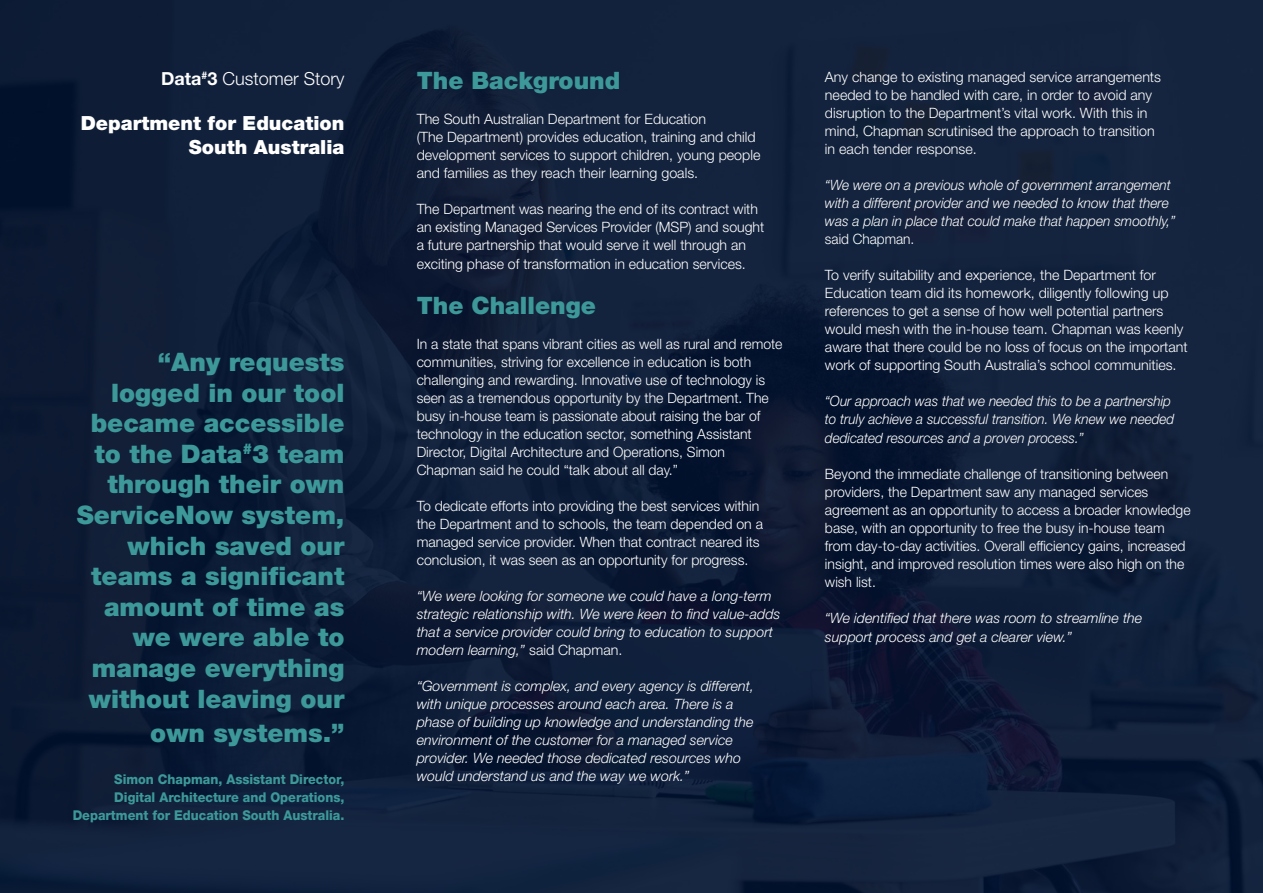
<style>
.page{position:relative;width:1263px;height:893px;background:#fff}
.page>*{position:absolute;margin:0;border:0;box-sizing:border-box;transform-origin:0 0}
.t1{font:900 25.5px/30.6px "Helvetica Neue LT Std";color:#3d9999;text-align:right}
.t2{font:900 24px "Helvetica Neue LT Std";color:#3d9999}
.t3{font:900 19.5px "Helvetica Neue LT Std";color:#fff}
.t4{font:300 18px "Helvetica Neue LT Std";color:#fff}
.Body{font:300 14.25px/18px "Helvetica Neue LT Std";color:#fff}
.Body-2{font:italic 300 14.25px/18px "Helvetica Neue LT Std";color:#fff}
.Body-3{font:italic 300 14.25px/18px "Helvetica Neue LT Std";color:#fff;scale:.96 1}
.Body-4{font:italic 300 14.25px/18px "Helvetica Neue LT Std";color:#fff;scale:.95 1}
.t5{font:800 13.5px/18px "Helvetica Neue LT Std";color:#3d9999;text-align:right;scale:.94 1}
.s1{font-weight:700}
.s2{font-style:normal}
</style>
<div class="page">
<div style="left:0;top:0;width:1263px;height:893px;background:linear-gradient(to right,#0d1c35,#12213c)"></div>
<p class="t4" style="left:161px;top:68px;width:185px"><span class="s1">Data</span><sup>#</sup><span class="s1">3</span> Customer Story</p>
<p class="t3" style="left:81px;top:112px;width:265px">Department for Education</p>
<p class="t3" style="left:189px;top:135px;width:157px">South Australia</p>
<p class="t1" style="left:77px;top:347px;width:269px">“Any requests logged in our tool became accessible to the Data<sup>#</sup>3 team through their own<br>ServiceNow system, which saved our teams a significant amount of time as we were able to manage everything without leaving our</p>
<p class="t1" style="left:150px;top:717px;width:196px">own systems.”</p>
<p class="t5" style="left:73px;top:770px;width:291px">Simon Chapman, Assistant Director,<br>Digital Architecture and Operations,<br>Department for Education South Australia.</p>
<h2 class="t2" style="left:417px;top:67px;width:205px">The Background</h2>
<p class="Body" style="left:417px;top:110px;width:345px">The South Australian Department for Education<br>(The Department) provides education, training and child development services to support children, young people and families as they reach their learning goals.</p>
<p class="Body" style="left:417px;top:200px;width:349px">The Department was nearing the end of its contract with an existing Managed Services Provider (MSP) and sought a future partnership that would serve it well through an exciting phase of transformation in education services.</p>
<h2 class="t2" style="left:417px;top:291px;width:181px">The Challenge</h2>
<p class="Body" style="left:417px;top:335px;width:367px">In a state that spans vibrant cities as well as rural and remote communities, striving for excellence in education is both challenging and rewarding. Innovative use of technology is seen as a tremendous opportunity by the Department. The busy in-house team is passionate about raising the bar of technology in the education sector, something Assistant Director, Digital Architecture and Operations, Simon Chapman said he could “talk about all day.”</p>
<p class="Body" style="left:417px;top:497px;width:348px">To dedicate efforts into providing the best services within the Department and to schools, the team depended on a managed service provider. When that contract neared its conclusion, it was seen as an opportunity for progress.</p>
<p class="Body-2" style="left:417px;top:587px;width:365px">“We were looking for someone we could have a long-term strategic relationship with. We were keen to find value-adds that a service provider could bring to education to support modern learning,” <span class="s2">said Chapman.</span></p>
<p class="Body-2" style="left:417px;top:677px;width:339px">“Government is complex, and every agency is different, with unique processes around each area. There is a phase of building up knowledge and understanding the environment of the customer for a managed service provider. We needed those dedicated resources who would understand us and the way we work.”</p>
<p class="Body" style="left:825px;top:68px;width:338px">Any change to existing managed service arrangements needed to be handled with care, in order to avoid any disruption to the Department’s vital work. With this in mind, Chapman scrutinised the approach to transition in each tender response.</p>
<p class="Body-3" style="left:825px;top:176px;width:367px">“We were on a previous whole of government arrangement with a different provider and we needed to know that there was a plan in place that could make that happen smoothly,” <span class="s2">said Chapman.</span></p>
<p class="Body" style="left:825px;top:266px;width:364px">To verify suitability and experience, the Department for Education team did its homework, diligently following up references to get a sense of how well potential partners would mesh with the in-house team. Chapman was keenly aware that there could be no loss of focus on the important work of supporting South Australia’s school communities.</p>
<p class="Body-4" style="left:825px;top:392px;width:369px">“Our approach was that we needed this to be a partnership to truly achieve a successful transition. We knew we needed dedicated resources and a proven process.”</p>
<p class="Body" style="left:825px;top:464px;width:367px">Beyond the immediate challenge of transitioning between providers, the Department saw any managed services agreement as an opportunity to access a broader knowledge base, with an opportunity to free the busy in-house team from day-to-day activities. Overall efficiency gains, increased insight, and improved resolution times were also high on the wish list.</p>
<p class="Body-2" style="left:825px;top:607px;width:319px;line-height:19.5px">“We identified that there was room to streamline the support process and get a clearer view.”</p>
</div>
